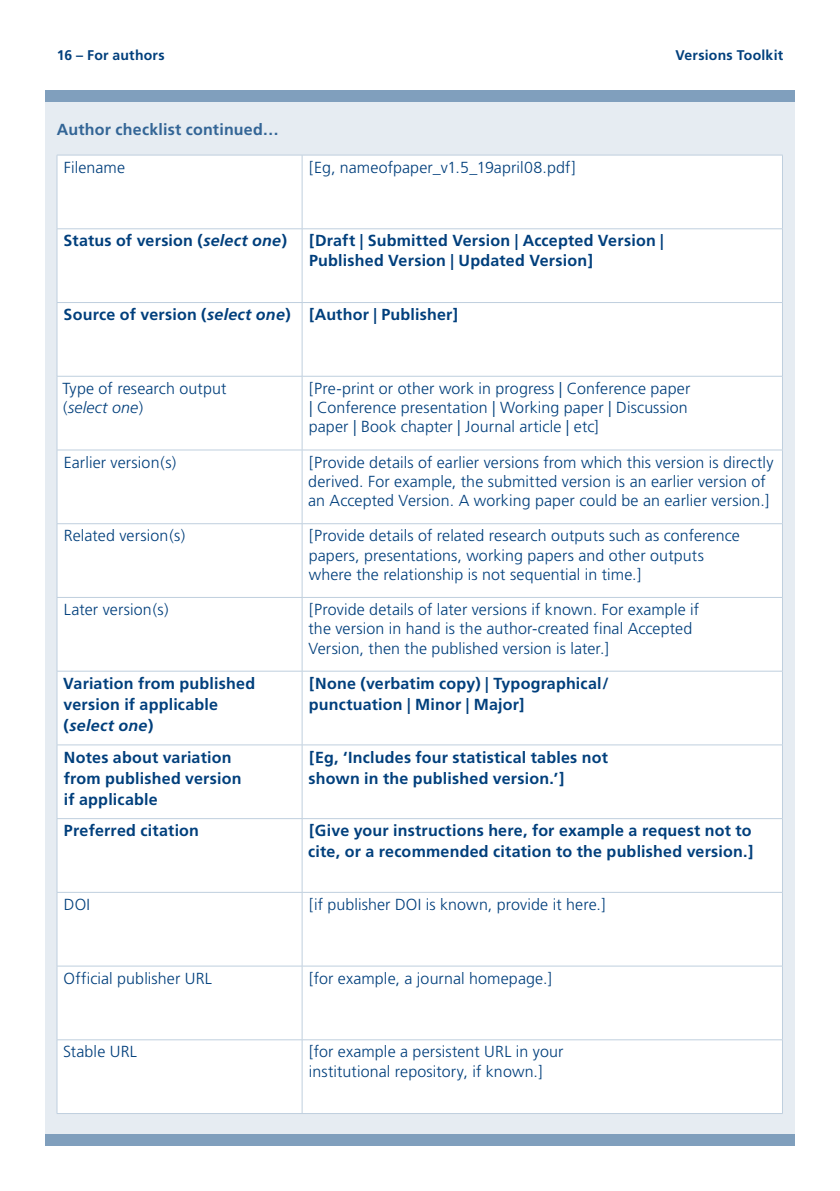
<style>
.page{position:relative;width:840px;height:1191px;background:#fff}
.page>*{position:absolute;margin:0;border:0;box-sizing:border-box;transform-origin:0 0}
.t1{font:300 16px/19.2px "Frutiger";letter-spacing:.01em;color:#003f7c}
.t2{font:700 16px/21.2px "Frutiger";letter-spacing:.01em;color:#003f7c}
.t3{font:700 16px "Frutiger";letter-spacing:.015em;color:#336596}
.t4{font:700 14px "Frutiger";letter-spacing:.015em;color:#003f7c}
.s1{font-style:italic}
</style>
<div class="page">
<div style="left:45px;top:102px;width:749px;height:1043px;background:#e6ecf2"></div>
<div style="left:45px;top:1134px;width:749px;height:11px;background:#809fbd"></div>
<div style="left:45px;top:91px;width:749px;height:11px;background:#809fbd"></div>
<div style="left:58px;top:156px;width:723px;height:957px;background:#fff"></div>
<hr style="left:57px;top:155px;width:245px;height:1px;background:#bfcfde">
<hr style="left:57px;top:155px;width:1px;height:73px;background:#bfcfde">
<hr style="left:302px;top:155px;width:480px;height:1px;background:#bfcfde">
<hr style="left:301px;top:155px;width:1px;height:73px;background:#bfcfde">
<hr style="left:781px;top:155px;width:1px;height:73px;background:#bfcfde">
<hr style="left:57px;top:228px;width:245px;height:1px;background:#bfcfde">
<hr style="left:57px;top:229px;width:1px;height:73px;background:#bfcfde">
<hr style="left:302px;top:228px;width:480px;height:1px;background:#bfcfde">
<hr style="left:301px;top:229px;width:1px;height:73px;background:#bfcfde">
<hr style="left:781px;top:229px;width:1px;height:73px;background:#bfcfde">
<hr style="left:57px;top:376px;width:1px;height:74px;background:#bfcfde">
<hr style="left:301px;top:376px;width:1px;height:74px;background:#bfcfde">
<hr style="left:781px;top:376px;width:1px;height:74px;background:#bfcfde">
<hr style="left:57px;top:302px;width:245px;height:1px;background:#bfcfde">
<hr style="left:57px;top:303px;width:1px;height:73px;background:#bfcfde">
<hr style="left:302px;top:302px;width:480px;height:1px;background:#bfcfde">
<hr style="left:301px;top:303px;width:1px;height:73px;background:#bfcfde">
<hr style="left:781px;top:303px;width:1px;height:73px;background:#bfcfde">
<hr style="left:57px;top:376px;width:245px;height:1px;background:#bfcfde">
<hr style="left:57px;top:449px;width:245px;height:1px;background:#bfcfde">
<hr style="left:57px;top:450px;width:1px;height:73px;background:#bfcfde">
<hr style="left:302px;top:376px;width:480px;height:1px;background:#bfcfde">
<hr style="left:302px;top:449px;width:480px;height:1px;background:#bfcfde">
<hr style="left:301px;top:450px;width:1px;height:73px;background:#bfcfde">
<hr style="left:781px;top:450px;width:1px;height:73px;background:#bfcfde">
<hr style="left:57px;top:523px;width:245px;height:1px;background:#bfcfde">
<hr style="left:57px;top:524px;width:1px;height:73px;background:#bfcfde">
<hr style="left:302px;top:523px;width:480px;height:1px;background:#bfcfde">
<hr style="left:301px;top:524px;width:1px;height:73px;background:#bfcfde">
<hr style="left:781px;top:524px;width:1px;height:73px;background:#bfcfde">
<hr style="left:57px;top:597px;width:245px;height:1px;background:#bfcfde">
<hr style="left:57px;top:597px;width:1px;height:74px;background:#bfcfde">
<hr style="left:302px;top:597px;width:480px;height:1px;background:#bfcfde">
<hr style="left:301px;top:597px;width:1px;height:74px;background:#bfcfde">
<hr style="left:781px;top:597px;width:1px;height:74px;background:#bfcfde">
<hr style="left:57px;top:671px;width:245px;height:1px;background:#bfcfde">
<hr style="left:57px;top:671px;width:1px;height:73px;background:#bfcfde">
<hr style="left:57px;top:744px;width:245px;height:1px;background:#bfcfde">
<hr style="left:57px;top:745px;width:1px;height:73px;background:#bfcfde">
<hr style="left:57px;top:818px;width:245px;height:1px;background:#bfcfde">
<hr style="left:57px;top:819px;width:1px;height:73px;background:#bfcfde">
<hr style="left:302px;top:671px;width:480px;height:1px;background:#bfcfde">
<hr style="left:301px;top:671px;width:1px;height:73px;background:#bfcfde">
<hr style="left:781px;top:671px;width:1px;height:73px;background:#bfcfde">
<hr style="left:302px;top:744px;width:480px;height:1px;background:#bfcfde">
<hr style="left:301px;top:745px;width:1px;height:73px;background:#bfcfde">
<hr style="left:781px;top:745px;width:1px;height:73px;background:#bfcfde">
<hr style="left:302px;top:818px;width:480px;height:1px;background:#bfcfde">
<hr style="left:301px;top:819px;width:1px;height:73px;background:#bfcfde">
<hr style="left:781px;top:819px;width:1px;height:73px;background:#bfcfde">
<hr style="left:57px;top:892px;width:245px;height:1px;background:#bfcfde">
<hr style="left:57px;top:892px;width:1px;height:73px;background:#bfcfde">
<hr style="left:302px;top:892px;width:480px;height:1px;background:#bfcfde">
<hr style="left:301px;top:892px;width:1px;height:73px;background:#bfcfde">
<hr style="left:781px;top:892px;width:1px;height:73px;background:#bfcfde">
<hr style="left:57px;top:965px;width:245px;height:1px;background:#bfcfde">
<hr style="left:57px;top:966px;width:1px;height:73px;background:#bfcfde">
<hr style="left:57px;top:1039px;width:245px;height:1px;background:#bfcfde">
<hr style="left:57px;top:1040px;width:1px;height:73px;background:#bfcfde">
<hr style="left:302px;top:965px;width:480px;height:1px;background:#bfcfde">
<hr style="left:301px;top:966px;width:1px;height:73px;background:#bfcfde">
<hr style="left:781px;top:966px;width:1px;height:73px;background:#bfcfde">
<hr style="left:302px;top:1039px;width:480px;height:1px;background:#bfcfde">
<hr style="left:301px;top:1040px;width:1px;height:73px;background:#bfcfde">
<hr style="left:781px;top:1040px;width:1px;height:73px;background:#bfcfde">
<hr style="left:57px;top:1113px;width:725px;height:1px;background:#bfcfde">
<p class="t4" style="left:57px;top:47px;width:109px">16 – For authors</p>
<p class="t4" style="left:675px;top:47px;width:109px">Versions Toolkit</p>
<p class="t3" style="left:57px;top:120px;width:223px">Author checklist continued…</p>
<p class="t1" style="left:64px;top:158px;width:63px">Filename</p>
<p class="t1" style="left:309px;top:158px;width:268px">[Eg, nameofpaper_v1.5_19april08.pdf]</p>
<p class="t2" style="left:64px;top:230px;width:225px">Status of version (<span class="s1">select one</span>)</p>
<p class="t2" style="left:309px;top:231px;width:356px;line-height:19.2px">[Draft | Submitted Version | Accepted Version |<br>Published Version | Updated Version]</p>
<p class="t2" style="left:64px;top:304px;width:396px">Source of version (<span class="s1">select one</span>) [Author | Publisher]</p>
<p class="t1" style="left:62px;top:379px;width:165px">Type of research output (<span class="s1">select one</span>)</p>
<p class="t1" style="left:308px;top:379px;width:383px">[Pre-print or other work in progress | Conference paper | Conference presentation | Working paper | Discussion paper | Book chapter | Journal article | etc]</p>
<p class="t1" style="left:64px;top:453px;width:114px">Earlier version(s)</p>
<p class="t1" style="left:308px;top:453px;width:466px">[Provide details of earlier versions from which this version is directly derived. For example, the submitted version is an earlier version of an Accepted Version. A working paper could be an earlier version.]</p>
<p class="t1" style="left:64px;top:526px;width:123px">Related version(s)</p>
<p class="t1" style="left:308px;top:526px;width:432px">[Provide details of related research outputs such as conference papers, presentations, working papers and other outputs where the relationship is not sequential in time.]</p>
<p class="t1" style="left:64px;top:600px;width:106px">Later version(s)</p>
<p class="t1" style="left:308px;top:600px;width:392px">[Provide details of later versions if known. For example if the version in hand is the author-created final Accepted<br>Version, then the published version is later.]</p>
<p class="t2" style="left:63px;top:672px;width:193px">Variation from published version if applicable (<span class="s1">select one</span>)</p>
<p class="t2" style="left:308px;top:672px;width:301px">[None (verbatim copy) | Typographical/ punctuation | Minor | Major]</p>
<p class="t2" style="left:64px;top:746px;width:179px">Notes about variation from published version if applicable</p>
<p class="t2" style="left:308px;top:746px;width:301px">[Eg, ‘Includes four statistical tables not shown in the published version.’]</p>
<p class="t2" style="left:64px;top:820px;width:136px">Preferred citation</p>
<p class="t2" style="left:308px;top:820px;width:446px">[Give your instructions here, for example a request not to cite, or a recommended citation to the published version.]</p>
<p class="t1" style="left:64px;top:895px;width:28px">DOI</p>
<p class="t1" style="left:309px;top:895px;width:298px">[if publisher DOI is known, provide it here.]</p>
<p class="t1" style="left:63px;top:968px;width:150px">Official publisher URL</p>
<p class="t1" style="left:309px;top:968px;width:244px">[for example, a journal homepage.]</p>
<p class="t1" style="left:63px;top:1042px;width:75px">Stable URL</p>
<p class="t1" style="left:309px;top:1042px;width:256px">[for example a persistent URL in your institutional repository, if known.]</p>
</div>
